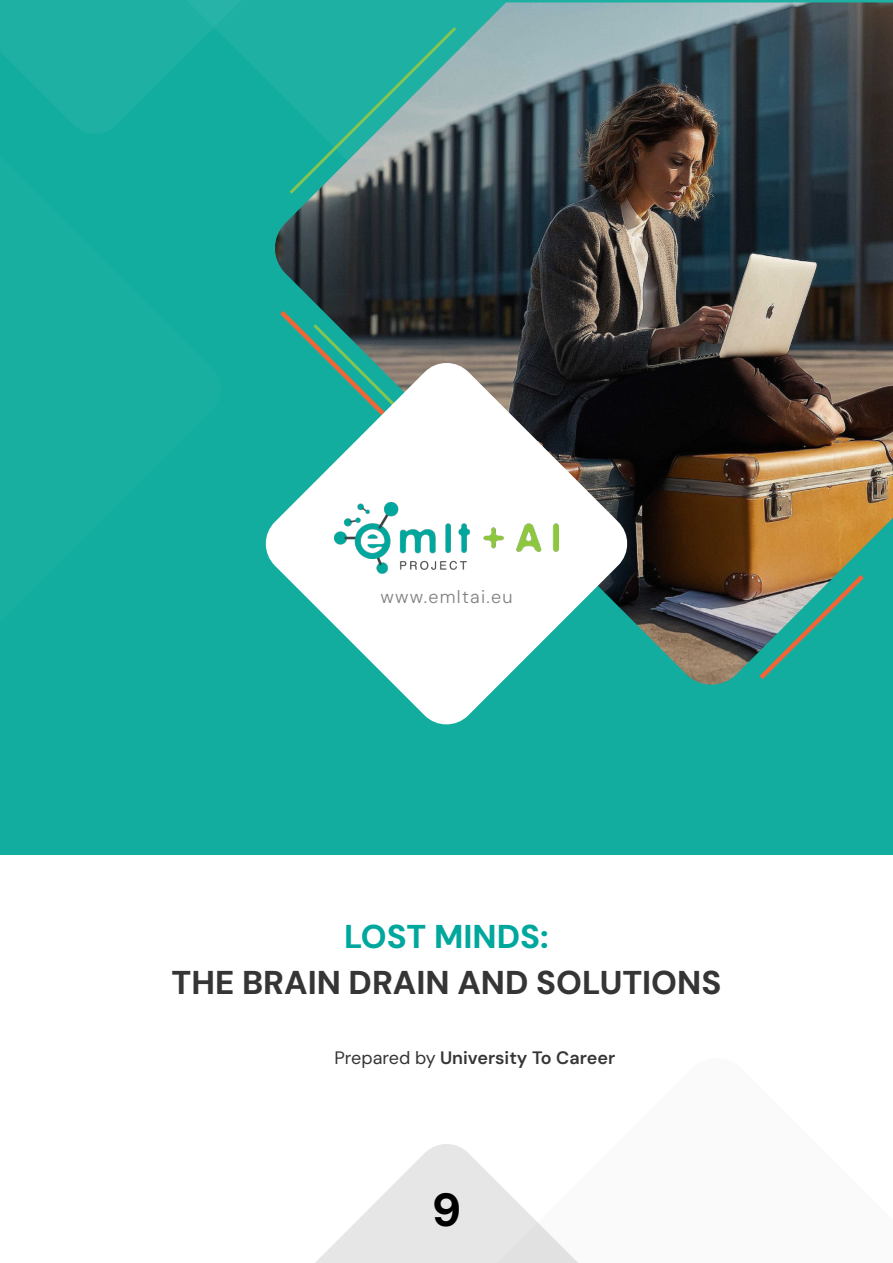
<style>
.page{position:relative;width:893px;height:1263px;background:#fff}
.page>*{position:absolute;margin:0;border:0;box-sizing:border-box;transform-origin:0 0}
.t1{font:800 46.5px "DM Sans";color:#000}
.t2{font:800 33px "DM Sans";color:#363536}
.t3{font:800 33px "DM Sans";color:#00a79d}
.t4{font:600 18px "DM Sans";color:#363536}
.t5{font:300 18px "DM Sans";letter-spacing:.07em;color:#808285}
.s1{font-weight:400}
</style>
<div class="page">
<svg style="left:315px;top:1144px;width:263px;height:119px;fill:#e6e6e6"></svg>
<div style="left:0;top:0;width:893px;height:855px;background:#12ad9f"></div>
<div style="left:0;top:0;width:156px;height:85px;background:#1db0a3"></div>
<svg style="left:156px;top:0;width:737px;height:84px;fill:#1db0a3"></svg>
<img style="left:271px;top:2px;width:622px;height:683px">
<svg style="left:286px;top:24px;width:173px;height:173px"></svg>
<svg style="left:275px;top:306px;width:114px;height:54px"></svg>
<svg style="left:310px;top:321px;width:246px;height:39px;background:#394f4a"></svg>
<svg style="left:265px;top:360px;width:365px;height:365px"></svg>
<img style="left:335px;top:502px;width:223px;height:71px">
<svg style="left:755px;top:570px;width:113px;height:114px"></svg>
<svg style="left:35px;top:85px;width:120px;height:48px;fill:#1db0a3"></svg>
<p class="t5" style="left:380px;top:585px;width:134px">www.emltai.eu</p>
<p class="t3" style="left:344px;top:915px;width:206px">LOST MINDS:</p>
<p class="t2" style="left:172px;top:962px;width:551px">THE BRAIN DRAIN AND SOLUTIONS</p>
<p class="t4" style="left:334px;top:1047px;width:282px"><span class="s1">Prepared by</span> University To Career</p>
<p class="t1" style="left:432px;top:1180px;width:31px">9</p>
</div>
